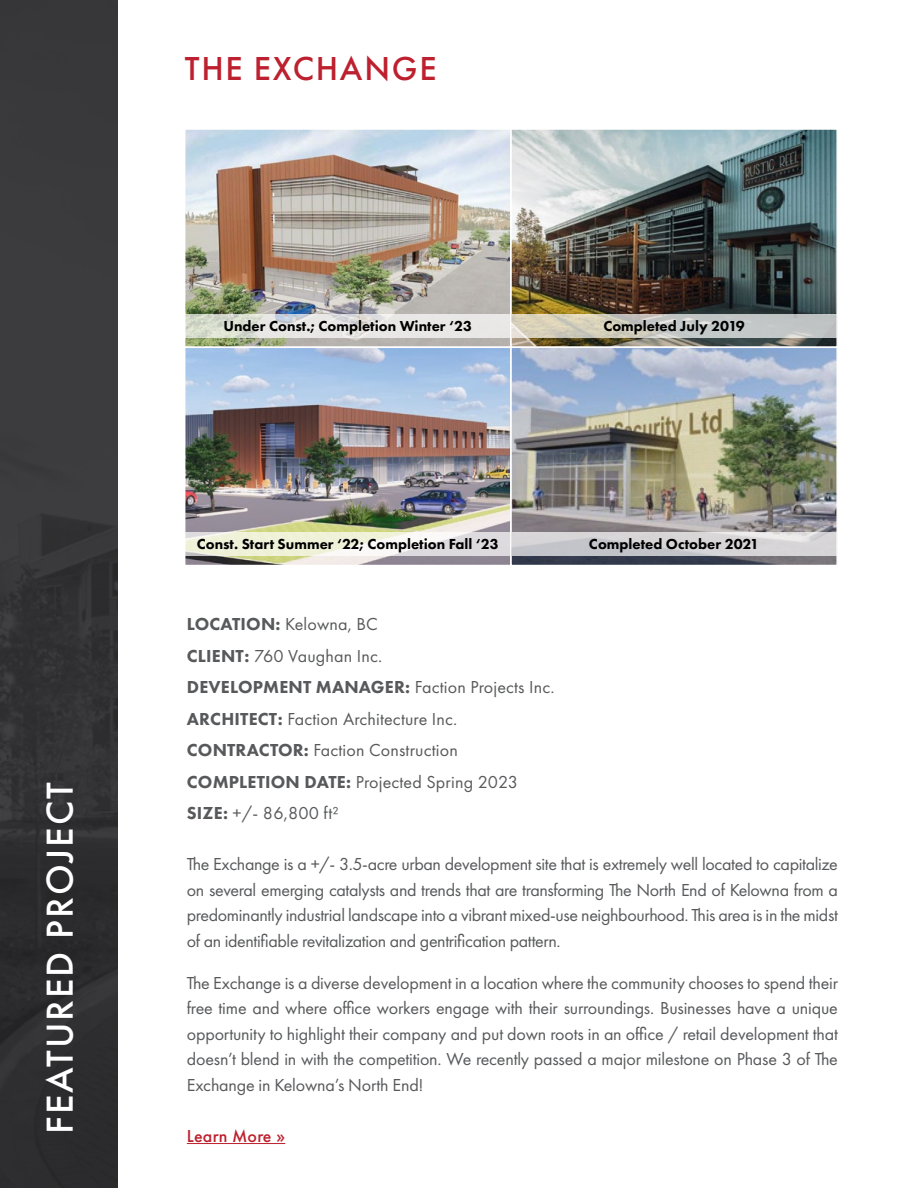
<style>
.page{position:relative;width:918px;height:1188px;background:#fff}
.page>*{position:absolute;margin:0;border:0;box-sizing:border-box;transform-origin:0 0}
.t1{font:500 39px "Futura PT";letter-spacing:.05em;color:#fff}
.t2{font:500 34.5px "Futura PT";letter-spacing:.05em;color:#bd202e}
.t3{font:18px/25.5px "Futura PT";letter-spacing:-.01em;color:#58595b;text-align:justify}
.t4{font:18px/31.5px "Futura PT";letter-spacing:.01em;color:#58595b}
.t5{font:500 18px "Futura PT";letter-spacing:.01em;color:#bd202e}
.t6{font:800 15px "Futura PT";color:#000}
.s1{font-weight:800}
</style>
<div class="page">
<div style="left:0;top:0;width:118px;height:1188px;background:linear-gradient(to right,#353436,#343335)"></div>
<img style="left:187px;top:131px;width:648px;height:432px">
<div style="left:184px;top:128px;width:328px;height:220px;border:2px solid #fff"></div>
<div style="left:184px;top:347px;width:328px;height:219px;border:2px solid #fff"></div>
<div style="left:510px;top:128px;width:328px;height:220px;border:2px solid #fff"></div>
<div style="left:510px;top:347px;width:328px;height:219px;border:2px solid #fff"></div>
<hr style="left:187px;top:1143px;width:98px;height:1px;background:#bd202e">
<svg style="left:185px;top:314px;width:325px;height:24px;background:#e2e3df"></svg>
<svg style="left:512px;top:314px;width:325px;height:24px;background:#cacac2"></svg>
<svg style="left:185px;top:533px;width:325px;height:23px;fill:#f0f2dd"></svg>
<svg style="left:512px;top:533px;width:325px;height:23px;background:#d1d1d3"></svg>
<h1 class="t1" style="left:36px;top:1134px;width:353px;rotate:-90deg">FEATURED PROJECT</h1>
<h2 class="t2" style="left:185px;top:48px;width:253px">THE EXCHANGE</h2>
<p class="t6" style="left:223px;top:316px;width:250px">Under Const.; Completion Winter ‘23</p>
<p class="t6" style="left:603px;top:316px;width:143px">Completed July 2019</p>
<p class="t6" style="left:197px;top:535px;width:303px">Const. Start Summer ‘22; Completion Fall ‘23</p>
<p class="t6" style="left:589px;top:535px;width:172px">Completed October 2021</p>
<p class="t4" style="left:187px;top:608px;width:369px"><span class="s1">LOCATION:</span> Kelowna, BC<br><span class="s1">CLIENT:</span> 760 Vaughan Inc.<br><span class="s1">DEVELOPMENT MANAGER:</span> Faction Projects Inc.<br><span class="s1">ARCHITECT:</span> Faction Architecture Inc.<br><span class="s1">CONTRACTOR:</span> Faction Construction<br><span class="s1">COMPLETION DATE:</span> Projected Spring 2023<br><span class="s1">SIZE:</span> +/- 86,800 ft²</p>
<p class="t3" style="left:187px;top:851px;width:653px">The Exchange is a +/- 3.5-acre urban development site that is extremely well located to capitalize on several emerging catalysts and trends that are transforming The North End of Kelowna from a predominantly industrial landscape into a vibrant mixed-use neighbourhood. This area is in the midst of an identifiable revitalization and gentrification pattern.</p>
<p class="t3" style="left:187px;top:970px;width:653px">The Exchange is a diverse development in a location where the community chooses to spend their free time and where office workers engage with their surroundings. Businesses have a unique opportunity to highlight their company and put down roots in an office / retail development that doesn’t blend in with the competition. We recently passed a major milestone on Phase 3 of The Exchange in Kelowna’s North End!</p>
<p class="t5" style="left:187px;top:1125px;width:100px">Learn More »</p>
</div>
